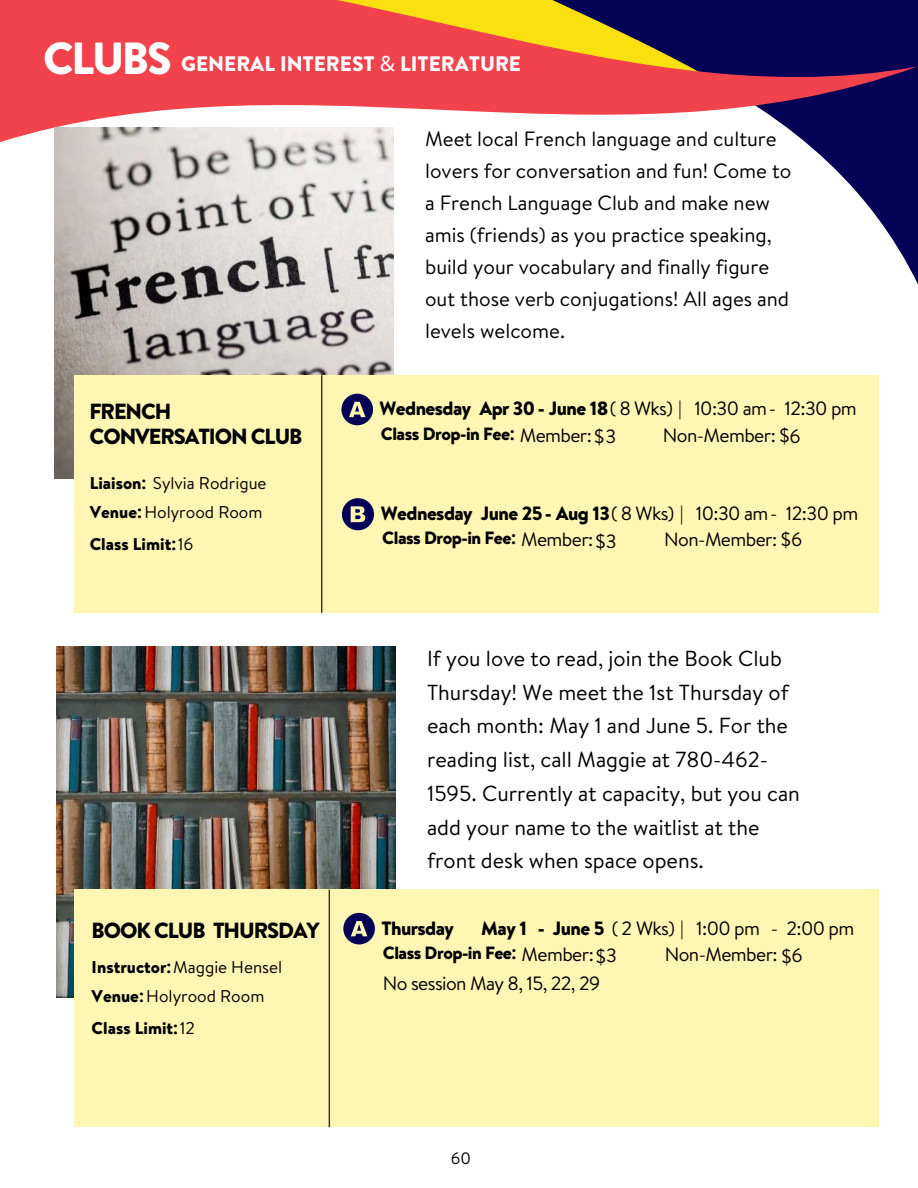
<style>
.page{position:relative;width:918px;height:1188px;background:#fff}
.page>*{position:absolute;margin:0;border:0;box-sizing:border-box;transform-origin:0 0}
.t1{font:900 45px "Hv D Trial Brandon Text";letter-spacing:-.05em;color:#fff}
.t2{font:700 25.35px/30.3px "Gordita";letter-spacing:-.05em;color:#000}
.t3{font:900 21.9px/25.8px "Hv D Trial Brandon Text";letter-spacing:-.05em;color:#000}
.t4{font:21.75px/33.8px "Brandon Text";color:#000}
.t5{font:900 21px "Hv D Trial Brandon Text";color:#fff}
.t6{font:20.55px/32px "Brandon Text";color:#000}
.t7{font:19.8px "Brandon Text";color:#000}
.t8{font:19.2px "Brandon Text";letter-spacing:-.03em;color:#000}
.t9{font:900 19.2px "Hv D Trial Brandon Text";letter-spacing:-.03em;color:#000}
.t10{font:900 17.7px "Hv D Trial Brandon Text";letter-spacing:-.03em;color:#000}
.t11{font:17.1px "Brandon Text";color:#000}
.t12{font:900 17.1px "Hv D Trial Brandon Text";color:#000}
.t13{font:16.5px "Brandon Text";color:#000}
.s1{font-family:"Noto Sans";font-weight:400}
.s2{font-family:"Hv D Trial Brandon Text";font-weight:900}
.s3{font-family:"Noto Sans";font-weight:700}
.s4{font-family:"Brandon Text";font-weight:400;font-size:19.2px}
.s5{font-family:"Brandon Text";font-weight:400}
</style>
<div class="page">
<svg style="left:847px;top:0;width:71px;height:285px"></svg>
<svg style="left:0;top:0;width:917px;height:182px;fill:#f2424c"></svg>
<img style="left:54px;top:127px;width:340px;height:351px">
<div style="left:74px;top:375px;width:805px;height:238px;background:#fff6b4"></div>
<svg style="left:341px;top:394px;width:32px;height:32px"></svg>
<hr style="left:321px;top:375px;width:1px;height:238px;background:#000">
<svg style="left:342px;top:498px;width:32px;height:33px"></svg>
<img style="left:56px;top:647px;width:340px;height:351px">
<div style="left:74px;top:890px;width:805px;height:237px;background:#fff6b4"></div>
<svg style="left:343px;top:913px;width:32px;height:32px"></svg>
<hr style="left:329px;top:890px;width:1px;height:237px;background:#000">
<h1 class="t1" style="left:43px;top:26px;width:130px">CLUBS</h1>
<p class="t5" style="left:181px;top:49px;width:341px">GENERAL INTEREST <span class="s1">&amp;</span> LITERATURE</p>
<p class="t6" style="left:425px;top:122px;width:368px">Meet local French language and culture lovers for conversation and fun! Come to a French Language Club and make new amis (friends) as you practice speaking, build your vocabulary and finally figure out those verb conjugations! All ages and levels welcome.</p>
<p class="t8" style="left:380px;top:395px;width:479px"><span class="s2">Wednesday Apr 30 - June 18</span>( 8 Wks) | 10:30 am- 12:30 pm</p>
<p class="t10" style="left:381px;top:421px;width:237px">Class Drop-in Fee<span class="s3">:</span> <span class="s4">Member:$3</span></p>
<p class="t8" style="left:663px;top:421px;width:139px">Non-Member: $6</p>
<p class="t3" style="left:90px;top:398px;width:215px">FRENCH<br>CONVERSATION CLUB</p>
<p class="t2" style="left:90px;top:430px;width:131px">ACRYLIC<br>PAINTING</p>
<p class="t7" style="left:90px;top:493px;width:252px">Instructor: Barbara Hull Chan</p>
<p class="t11" style="left:90px;top:471px;width:178px"><span class="s2">Liaison</span><span class="s3">:</span> Sylvia Rodrigue</p>
<p class="t11" style="left:90px;top:500px;width:174px"><span class="s2">Venue</span><span class="s3">:</span>Holyrood Room</p>
<p class="t8" style="left:381px;top:499px;width:479px"><span class="s2">Wednesday June 25- Aug 13</span>( 8 Wks) | 10:30 am- 12:30 pm</p>
<p class="t10" style="left:382px;top:526px;width:236px">Class Drop-in Fee<span class="s3">:</span> <span class="s4">Member:$3</span></p>
<p class="t8" style="left:664px;top:526px;width:139px">Non-Member: $6</p>
<p class="t12" style="left:90px;top:532px;width:105px">Class Limit<span class="s3">:</span><span class="s5">16</span></p>
<p class="t4" style="left:427px;top:641px;width:374px">If you love to read, join the Book Club Thursday! We meet the 1st Thursday of each month: May 1 and June 5. For the reading list, call Maggie at 780-462- 1595. Currently at capacity, but you can add your name to the waitlist at the front desk when space opens.</p>
<p class="t3" style="left:91px;top:917px;width:230px">BOOK CLUB THURSDAY</p>
<p class="t8" style="left:538px;top:914px;width:318px"><span class="s2">- June 5</span> ( 2 Wks) | 1:00 pm - 2:00 pm</p>
<p class="t9" style="left:381px;top:914px;width:74px">Thursday</p>
<p class="t9" style="left:481px;top:914px;width:47px">May 1</p>
<p class="t10" style="left:383px;top:941px;width:213px">Class Drop-in Fee<span class="s3">:</span> <span class="s4">Member:</span></p>
<p class="t8" style="left:665px;top:941px;width:139px">Non-Member: $6</p>
<p class="t8" style="left:383px;top:970px;width:219px">No session May 8, 15, 22, 29</p>
<p class="t8" style="left:595px;top:942px;width:23px">$3</p>
<p class="t2" style="left:92px;top:949px;width:131px">ACRYLIC<br>PAINTING</p>
<p class="t11" style="left:92px;top:955px;width:192px"><span class="s2">Instructor</span><span class="s3">:</span>Maggie Hensel</p>
<p class="t11" style="left:92px;top:984px;width:174px"><span class="s2">Venue</span><span class="s3">:</span>Holyrood Room</p>
<p class="t12" style="left:92px;top:1015px;width:105px">Class Limit<span class="s3">:</span><span class="s5">12</span></p>
<p class="t13" style="left:451px;top:1147px;width:22px">60</p>
</div>
